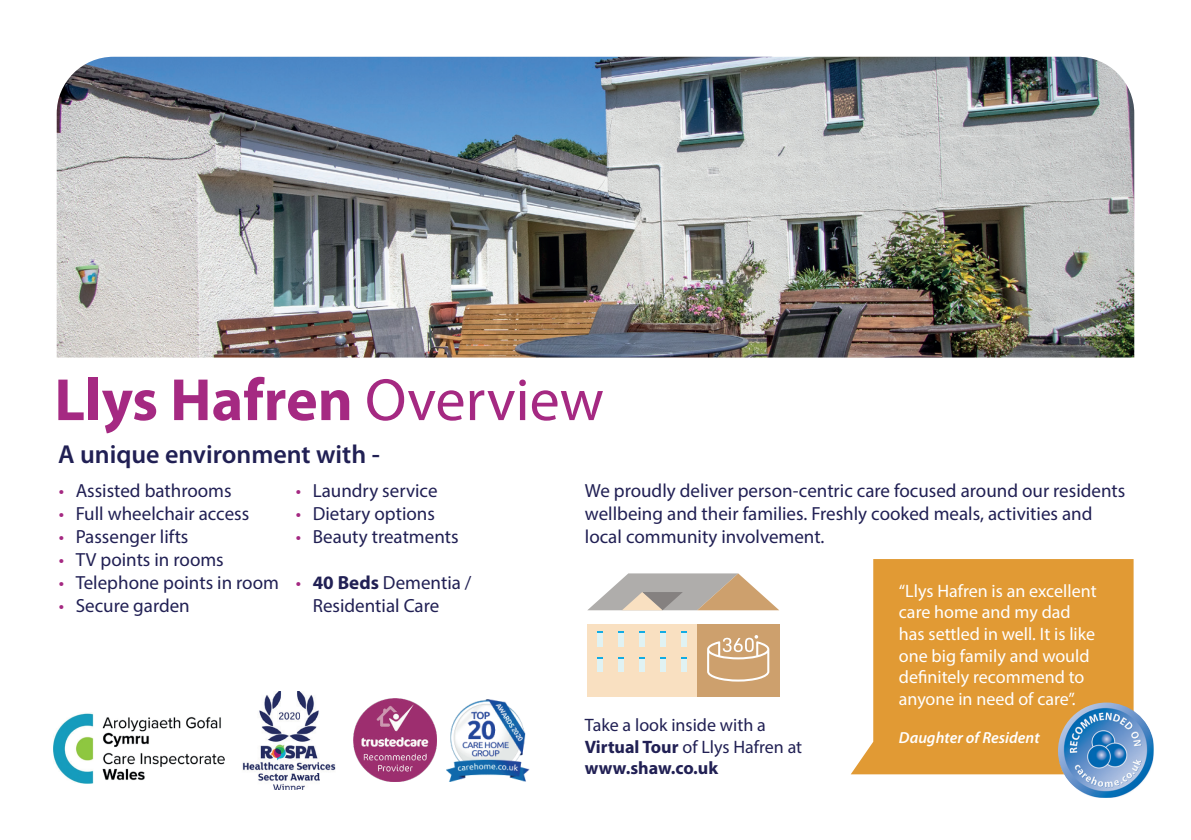
<style>
.page{position:relative;width:1191px;height:840px;background:#fff}
.page>*{position:absolute;margin:0;border:0;box-sizing:border-box;transform-origin:0 0}
.t1{font:700 60px "Myriad Pro";color:#a52982}
.t2{font:600 26px "Myriad Pro";color:#212054}
.t3{font:19px/22.8px "Myriad Pro";color:#212054}
.t4{font:18px/21.6px "Myriad Pro";color:#fff}
.t5{font:18px/21.6px "Myriad Pro";color:#212054}
.t6{font:italic 600 16px "Myriad Pro";color:#fff}
.s1{font-weight:400}
.s2{color:#a52982}
.s3{font-weight:700}
</style>
<div class="page">
<img style="left:57px;top:57px;width:1077px;height:300px">
<img style="left:353px;top:698px;width:84px;height:83px">
<div style="left:587px;top:623px;width:110px;height:73px;background:#f9e0c1"></div>
<div style="left:697px;top:623px;width:82px;height:73px;background:#cda06d"></div>
<svg style="left:588px;top:573px;width:191px;height:37px"></svg>
<div style="left:598px;top:632px;width:5px;height:14px;background:#e0f2f3"></div>
<div style="left:619px;top:632px;width:5px;height:14px;background:#e0f2f3"></div>
<div style="left:640px;top:632px;width:5px;height:14px;background:#e0f2f3"></div>
<div style="left:661px;top:632px;width:5px;height:14px;background:#e0f2f3"></div>
<div style="left:682px;top:632px;width:5px;height:14px;background:#e0f2f3"></div>
<div style="left:598px;top:657px;width:5px;height:14px;background:#e0f2f3"></div>
<div style="left:619px;top:657px;width:5px;height:14px;background:#e0f2f3"></div>
<div style="left:640px;top:657px;width:5px;height:14px;background:#e0f2f3"></div>
<div style="left:661px;top:657px;width:5px;height:14px;background:#e0f2f3"></div>
<div style="left:682px;top:657px;width:5px;height:14px;background:#e0f2f3"></div>
<svg style="left:707px;top:635px;width:62px;height:46px"></svg>
<svg style="left:851px;top:559px;width:282px;height:214px;background:#e3a244"></svg>
<img style="left:447px;top:699px;width:82px;height:82px">
<img style="left:242px;top:691px;width:94px;height:98px">
<img style="left:1058px;top:702px;width:95px;height:95px">
<img style="left:53px;top:713px;width:172px;height:69px">
<h1 class="t1" style="left:54px;top:360px;width:551px">Llys Hafren <span class="s1">Overview</span></h1>
<h2 class="t2" style="left:58px;top:437px;width:323px">A unique environment with -</h2>
<p class="t3" style="left:59px;top:479px;width:174px"><span class="s2">•</span> Assisted bathrooms</p>
<p class="t3" style="left:59px;top:502px;width:192px"><span class="s2">•</span> Full wheelchair access</p>
<p class="t3" style="left:59px;top:524px;width:131px"><span class="s2">•</span> Passenger lifts</p>
<p class="t3" style="left:59px;top:547px;width:167px"><span class="s2">•</span> TV points in rooms</p>
<p class="t3" style="left:59px;top:570px;width:222px"><span class="s2">•</span> Telephone points in room</p>
<p class="t3" style="left:59px;top:593px;width:133px"><span class="s2">•</span> Secure garden</p>
<p class="t3" style="left:296px;top:479px;width:143px"><span class="s2">•</span> Laundry service</p>
<p class="t3" style="left:296px;top:502px;width:141px"><span class="s2">•</span> Dietary options</p>
<p class="t3" style="left:296px;top:524px;width:164px"><span class="s2">•</span> Beauty treatments</p>
<p class="t3" style="left:313px;top:570px;width:160px;text-indent:-17px"><span class="s2">•</span> <span class="s3">40 Beds</span> Dementia /<br>Residential Care</p>
<p class="t3" style="left:585px;top:479px;width:542px">We proudly deliver person-centric care focused around our residents wellbeing and their families. Freshly cooked meals, activities and local community involvement.</p>
<p class="t4" style="left:899px;top:579px;width:199px">“Llys Hafren is an excellent care home and my dad has settled in well. It is like one big family and would definitely recommend to anyone in need of care”.</p>
<p class="t6" style="left:899px;top:727px;width:142px">Daughter of Resident</p>
<p class="t5" style="left:585px;top:713px;width:219px">Take a look inside with a<br><span class="s3">Virtual Tour</span> of Llys Hafren at <span class="s3">www.shaw.co.uk</span></p>
</div>
